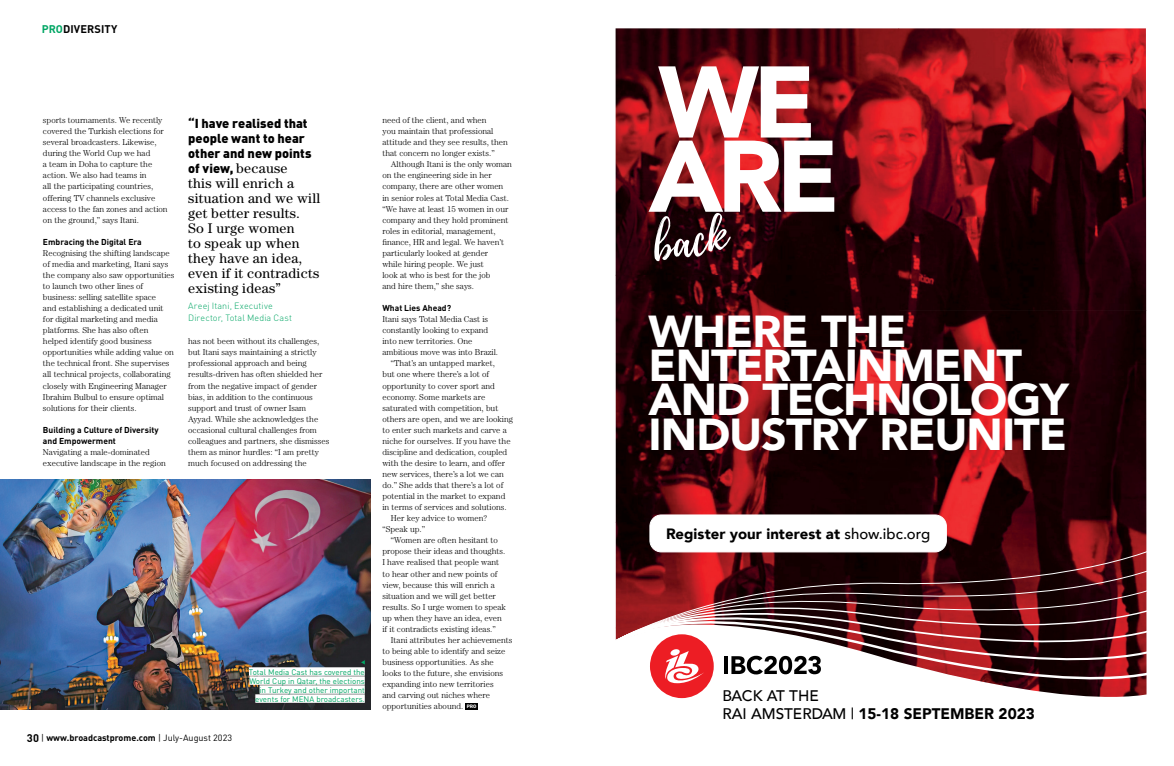
<style>
.page{position:relative;width:1174px;height:766px;background:#fff}
.page>*{position:absolute;margin:0;border:0;box-sizing:border-box;transform-origin:0 0}
.t1{font:45.3px "Playlist Script";color:#fff}
.t2{font:900 44.7px/34.3px "Avenir";letter-spacing:-.02em;color:#fff}
.t3{font:500 15.3px/17.2px "Avenir";letter-spacing:-.01em;color:#000}
.t4{font:900 14.9px "Avenir";color:#000}
.t5{font:14px/15px "Century Std";letter-spacing:.02em;color:#000}
.t6{font:900 12.8px/15px "DIN Pro";color:#000}
.t7{font:700 11px "DIN Pro";letter-spacing:.005em;color:#000}
.t8{font:300 9px/12px "DIN Pro";letter-spacing:.015em;color:#00a664}
.t9{font:700 9px "DIN Pro";color:#000}
.t10{font:300 8.5px/11.1px "Century Std";color:#000}
.t11{font:700 8.5px "DIN Pro";color:#000}
.t12{font:8px/9px "DIN Pro";color:#00a664;text-align:right}
.s1{color:#00a664}
.s2{font-family:"DIN Pro";font-weight:700}
.s3{font-family:"Century Std";font-weight:400;font-size:14px}
.s4{font-size:11px}
.s5{font-weight:400}
.s6{font-weight:500}
.s7{font-weight:900}
</style>
<div class="page">
<img style="left:0;top:479px;width:370px;height:230px">
<div style="left:465px;top:703px;width:13px;height:6px;background:#000"></div>
<div style="left:249px;top:667px;width:116px;height:8px;background:#fff"></div>
<div style="left:249px;top:676px;width:116px;height:8px;background:#fff"></div>
<div style="left:259px;top:685px;width:106px;height:8px;background:#fff"></div>
<div style="left:255px;top:694px;width:110px;height:8px;background:#fff"></div>
<svg style="left:361px;top:660px;width:4px;height:4px"></svg>
<img style="left:615px;top:28px;width:283px;height:457px">
<img style="left:898px;top:28px;width:248px;height:457px">
<svg style="left:753px;top:674px;width:394px;height:20px"></svg>
<svg style="left:713px;top:655px;width:434px;height:19px"></svg>
<svg style="left:846px;top:647px;width:301px;height:8px;background:#652e31"></svg>
<svg style="left:615px;top:485px;width:532px;height:161px;background:#5a2124"></svg>
<svg style="left:648px;top:66px;width:186px;height:146px"></svg>
<div style="left:650px;top:515px;width:296px;height:36px;background:#fff;border-radius:11px"></div>
<div style="left:649px;top:514px;width:297px;height:38px;border:1px solid #fff;border-radius:11px"></div>
<svg style="left:650px;top:634px;width:63px;height:64px"></svg>
<hr style="left:724px;top:656px;width:4px;height:17px;background:#000">
<svg style="left:731px;top:655px;width:90px;height:19px"></svg>
<p class="t7" style="left:42px;top:21px;width:77px"><span class="s1">PRO</span>DIVERSITY</p>
<p class="t10" style="left:43px;top:114px;width:126px">sports tournaments. We recently covered the Turkish elections for several broadcasters. Likewise, during the World Cup we had<br>a team in Doha to capture the action. We also had teams in<br>all the participating countries, offering TV channels exclusive access to the fan zones and action on the ground,” says Itani.</p>
<p class="t10" style="left:43px;top:236px;width:133px"><span class="s2">Embracing the Digital Era </span>Recognising the shifting landscape of media and marketing, Itani says the company also saw opportunities to launch two other lines of business: selling satellite space<br>and establishing a dedicated unit for digital marketing and media platforms. She has also often helped identify good business opportunities while adding value on the technical front. She supervises all technical projects, collaborating closely with Engineering Manager Ibrahim Bulbul to ensure optimal solutions for their clients.</p>
<p class="t10" style="left:43px;top:424px;width:124px"><span class="s2">Building a Culture of Diversity and Empowerment<br></span>Navigating a male-dominated executive landscape in the region</p>
<p class="t6" style="left:188px;top:115px;width:125px">“I have realised that people want to hear other and new points of view, <span class="s3">because</span></p>
<p class="t5" style="left:188px;top:175px;width:134px">this will enrich a situation and we will get better results.<br>So I urge women<br>to speak up when they have an idea, even if it contradicts existing ideas”</p>
<p class="t8" style="left:188px;top:299px;width:105px">Areej Itani, Executive<br>Director, Total Media Cast</p>
<p class="t10" style="left:188px;top:335px;width:143px">has not been without its challenges, but Itani says maintaining a strictly professional approach and being results-driven has often shielded her from the negative impact of gender bias, in addition to the continuous support and trust of owner Isam Ayyad. While she acknowledges the occasional cultural challenges from colleagues and partners, she dismisses them as minor hurdles: “I am pretty much focused on addressing the</p>
<p class="t12" style="left:249px;top:666px;width:117px">Total Media Cast has covered the<br>World Cup in Qatar, the elections in Turkey and other important events for MENA broadcasters.</p>
<p class="t9" style="left:27px;top:731px;width:207px"><span class="s4">30</span> <span class="s5">|</span> www.broadcastprome.com <span class="s5">| July-August 2023</span></p>
<p class="t10" style="left:382px;top:114px;width:106px">need of the client, and when</p>
<p class="t10" style="left:382px;top:125px;width:112px">you maintain that professional</p>
<p class="t10" style="left:382px;top:137px;width:127px">attitude and they see results, then</p>
<p class="t10" style="left:382px;top:148px;width:114px">that concern no longer exists.”</p>
<p class="t10" style="left:391px;top:159px;width:123px">Although Itani is the only woman</p>
<p class="t10" style="left:382px;top:170px;width:111px">on the engineering side in her</p>
<p class="t10" style="left:382px;top:181px;width:122px">company, there are other women</p>
<p class="t10" style="left:382px;top:192px;width:128px">in senior roles at Total Media Cast.</p>
<p class="t10" style="left:382px;top:203px;width:127px">“We have at least 15 women in our</p>
<p class="t10" style="left:382px;top:214px;width:128px">company and they hold prominent</p>
<p class="t10" style="left:382px;top:225px;width:115px">roles in editorial, management,</p>
<p class="t10" style="left:382px;top:236px;width:123px">finance, HR and legal. We haven’t</p>
<p class="t10" style="left:382px;top:247px;width:107px">particularly looked at gender</p>
<p class="t10" style="left:382px;top:258px;width:103px">while hiring people. We just</p>
<p class="t10" style="left:382px;top:269px;width:109px">look at who is best for the job</p>
<p class="t10" style="left:382px;top:280px;width:93px">and hire them,” she says.</p>
<p class="t11" style="left:382px;top:302px;width:70px">What Lies Ahead?</p>
<p class="t10" style="left:382px;top:313px;width:107px">Itani says Total Media Cast is</p>
<p class="t10" style="left:382px;top:324px;width:107px">constantly looking to expand</p>
<p class="t10" style="left:382px;top:335px;width:92px">into new territories. One</p>
<p class="t10" style="left:382px;top:346px;width:117px">ambitious move was into Brazil.</p>
<p class="t10" style="left:391px;top:358px;width:105px">“That’s an untapped market,</p>
<p class="t10" style="left:382px;top:369px;width:108px">but one where there’s a lot of</p>
<p class="t10" style="left:382px;top:380px;width:114px">opportunity to cover sport and</p>
<p class="t10" style="left:382px;top:391px;width:104px">economy. Some markets are</p>
<p class="t10" style="left:382px;top:402px;width:117px">saturated with competition, but</p>
<p class="t10" style="left:382px;top:413px;width:132px">others are open, and we are looking</p>
<p class="t10" style="left:382px;top:424px;width:126px">to enter such markets and carve a</p>
<p class="t10" style="left:382px;top:435px;width:130px">niche for ourselves. If you have the</p>
<p class="t10" style="left:382px;top:446px;width:126px">discipline and dedication, coupled</p>
<p class="t10" style="left:382px;top:457px;width:124px">with the desire to learn, and offer</p>
<p class="t10" style="left:382px;top:468px;width:123px">new services, there’s a lot we can</p>
<p class="t10" style="left:382px;top:479px;width:122px">do.” She adds that there’s a lot of</p>
<p class="t10" style="left:382px;top:490px;width:124px">potential in the market to expand</p>
<p class="t10" style="left:382px;top:501px;width:126px">in terms of services and solutions.</p>
<p class="t10" style="left:391px;top:512px;width:98px">Her key advice to women?</p>
<p class="t10" style="left:382px;top:523px;width:44px">“Speak up.”</p>
<p class="t10" style="left:391px;top:534px;width:109px">“Women are often hesitant to</p>
<p class="t10" style="left:382px;top:545px;width:124px">propose their ideas and thoughts.</p>
<p class="t10" style="left:382px;top:556px;width:118px">I have realised that people want</p>
<p class="t10" style="left:382px;top:567px;width:117px">to hear other and new points of</p>
<p class="t10" style="left:382px;top:579px;width:114px">view, because this will enrich a</p>
<p class="t10" style="left:382px;top:590px;width:115px">situation and we will get better</p>
<p class="t10" style="left:382px;top:601px;width:125px">results. So I urge women to speak</p>
<p class="t10" style="left:382px;top:612px;width:121px">up when they have an idea, even</p>
<p class="t10" style="left:382px;top:623px;width:115px">if it contradicts existing ideas.”</p>
<p class="t10" style="left:391px;top:634px;width:123px">Itani attributes her achievements</p>
<p class="t10" style="left:382px;top:645px;width:124px">to being able to identify and seize</p>
<p class="t10" style="left:382px;top:656px;width:113px">business opportunities. As she</p>
<p class="t10" style="left:382px;top:667px;width:122px">looks to the future, she envisions</p>
<p class="t10" style="left:382px;top:678px;width:113px">expanding into new territories</p>
<p class="t10" style="left:382px;top:689px;width:109px">and carving out niches where</p>
<p class="t10" style="left:382px;top:700px;width:96px">opportunities abound. <sup>PRO</sup></p>
<p class="t1" style="left:648px;top:214px;width:76px;rotate:-9deg">back</p>
<p class="t2" style="left:648px;top:312px;width:421px">WHERE THE<br>ENTERTAINMENT<br>AND TECHNOLOGY<br>INDUSTRY REUNITE</p>
<p class="t4" style="left:666px;top:520px;width:266px">Register your interest at <span class="s6">show.ibc.org</span></p>
<p class="t3" style="left:722px;top:686px;width:314px">BACK AT THE<br>RAI AMSTERDAM | <span class="s7">15-18 SEPTEMBER 2023</span></p>
</div>
